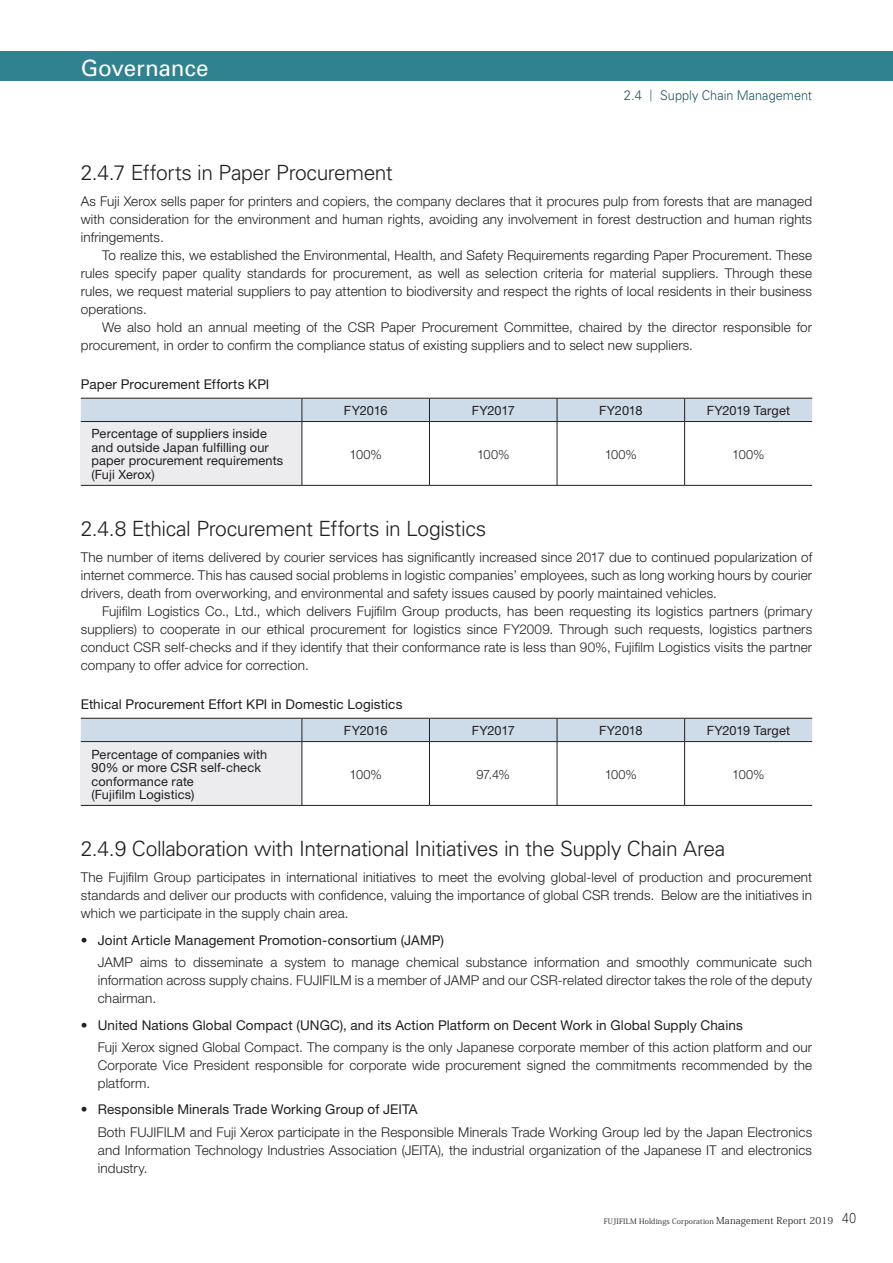
<style>
.page{position:relative;width:893px;height:1263px;background:#fff}
.page>*{position:absolute;margin:0;border:0;box-sizing:border-box;transform-origin:0 0}
.t1{font:22.5px "Univers";letter-spacing:-.005em;color:#fff}
.t2{font:300 21px "Univers";letter-spacing:-.02em;color:#231f20}
.t3{font:300 13.5px/18px "Helvetica Neue LT Std";letter-spacing:.01em;color:#231f20}
.t4{font:13.5px "Helvetica Neue LT Std";letter-spacing:.01em;color:#231f20}
.t5{font:300 13.35px "Univers";letter-spacing:.005em;color:#1d5761;scale:.95 1}
.t6{font:12.75px/13.5px "Helvetica Neue LT Std";letter-spacing:.01em;color:#231f20}
.t7{font:300 12.75px "Helvetica Neue LT Std";letter-spacing:-.025em;color:#231f20}
.t8{font:7.5px "Koz Min Pro";letter-spacing:.02em;color:#231f20}
.s1{font-size:13.65px}
.s2{font-family:"UD Shin Go Pro";font-size:11.7px}
.s3{font-weight:400}
.s4{font-size:9.6px}
.s5{font-family:"UD Shin Go Pro";font-weight:300;font-size:12.75px}
</style>
<div class="page">
<div style="left:0;top:51px;width:893px;height:30px;background:#318290"></div>
<hr style="left:302px;top:485px;width:127px;height:1px;background:#231f20">
<hr style="left:429px;top:485px;width:128px;height:1px;background:#231f20">
<hr style="left:557px;top:485px;width:128px;height:1px;background:#231f20">
<hr style="left:685px;top:485px;width:127px;height:1px;background:#231f20">
<svg style="left:81px;top:398px;width:731px;height:87px"></svg>
<hr style="left:81px;top:421px;width:221px;height:1px;background:#231f20">
<hr style="left:81px;top:485px;width:221px;height:1px;background:#231f20">
<hr style="left:302px;top:422px;width:1px;height:63px;background:#231f20">
<hr style="left:302px;top:805px;width:127px;height:1px;background:#231f20">
<hr style="left:429px;top:805px;width:128px;height:1px;background:#231f20">
<hr style="left:557px;top:805px;width:128px;height:1px;background:#231f20">
<hr style="left:685px;top:805px;width:127px;height:1px;background:#231f20">
<hr style="left:81px;top:805px;width:221px;height:1px;background:#231f20">
<svg style="left:81px;top:718px;width:731px;height:87px"></svg>
<h1 class="t1" style="left:81px;top:55px;width:130px">Governance</h1>
<p class="t5" style="left:624px;top:87px;width:200px"><span class="s1">2</span>.<span class="s1">4</span> <span class="s2">｜</span> Supply Chain Management</p>
<h2 class="t2" style="left:81px;top:160px;width:314px">2.4.7 Efforts in Paper Procurement</h2>
<p class="t3" style="left:81px;top:192px;width:733px;text-align:justify">As Fuji Xerox sells paper for printers and copiers, the company declares that it procures pulp from forests that are managed with consideration for the environment and human rights, avoiding any involvement in forest destruction and human rights infringements.</p>
<p class="t3" style="left:81px;top:246px;width:733px;text-align:justify;text-indent:21px">To realize this, we established the Environmental, Health, and Safety Requirements regarding Paper Procurement. These rules specify paper quality standards for procurement, as well as selection criteria for material suppliers. Through these rules, we request material suppliers to pay attention to biodiversity and respect the rights of local residents in their business operations.</p>
<p class="t3" style="left:81px;top:318px;width:733px;text-indent:21px">We also hold an annual meeting of the CSR Paper Procurement Committee, chaired by the director responsible for procurement, in order to confirm the compliance status of existing suppliers and to select new suppliers.</p>
<p class="t4" style="left:81px;top:377px;width:190px">Paper Procurement Efforts KPI</p>
<p class="t6" style="left:344px;top:404px;width:45px">FY2016</p>
<p class="t6" style="left:472px;top:404px;width:45px">FY2017</p>
<p class="t6" style="left:599px;top:404px;width:45px">FY2018</p>
<p class="t6" style="left:707px;top:404px;width:85px">FY2019 Target</p>
<p class="t6" style="left:91px;top:427px;width:193px">Percentage of suppliers inside and outside Japan fulfilling our paper procurement requirements (Fuji Xerox)</p>
<p class="t7" style="left:350px;top:446px;width:34px">100%</p>
<p class="t7" style="left:477px;top:446px;width:34px">100%</p>
<p class="t7" style="left:605px;top:446px;width:34px">100%</p>
<p class="t7" style="left:732px;top:446px;width:34px">100%</p>
<h2 class="t2" style="left:81px;top:516px;width:407px">2.4.8 Ethical Procurement Efforts in Logistics</h2>
<p class="t3" style="left:81px;top:548px;width:733px;text-align:justify">The number of items delivered by courier services has significantly increased since 2017 due to continued popularization of internet commerce. This has caused social problems in logistic companies’ employees, such as long working hours by courier drivers, death from overworking, and environmental and safety issues caused by poorly maintained vehicles.</p>
<p class="t3" style="left:81px;top:602px;width:733px;text-align:justify;text-indent:21px">Fujifilm Logistics Co., Ltd., which delivers Fujifilm Group products, has been requesting its logistics partners (primary suppliers) to cooperate in our ethical procurement for logistics since FY2009. Through such requests, logistics partners conduct CSR self-checks and if they identify that their conformance rate is less than 90%, Fujifilm Logistics visits the partner company to offer advice for correction.</p>
<p class="t4" style="left:81px;top:697px;width:323px">Ethical Procurement Effort KPI in Domestic Logistics</p>
<p class="t6" style="left:344px;top:724px;width:45px">FY2016</p>
<p class="t6" style="left:472px;top:724px;width:45px">FY2017</p>
<p class="t6" style="left:599px;top:724px;width:45px">FY2018</p>
<p class="t6" style="left:707px;top:724px;width:85px">FY2019 Target</p>
<p class="t6" style="left:91px;top:747px;width:177px">Percentage of companies with<br>90% or more CSR self-check conformance rate<br>(Fujifilm Logistics)</p>
<p class="t7" style="left:350px;top:766px;width:34px">100%</p>
<p class="t7" style="left:476px;top:766px;width:35px">97.4%</p>
<p class="t7" style="left:605px;top:766px;width:34px">100%</p>
<p class="t7" style="left:732px;top:766px;width:34px">100%</p>
<h2 class="t2" style="left:81px;top:836px;width:646px">2.4.9 Collaboration with International Initiatives in the Supply Chain Area</h2>
<p class="t3" style="left:81px;top:868px;width:733px;text-align:justify">The Fujifilm Group participates in international initiatives to meet the evolving global-level of production and procurement standards and deliver our products with confidence, valuing the importance of global CSR trends.　Below are the initiatives in which we participate in the supply chain area.</p>
<p class="t3" style="left:98px;top:928px;width:716px;line-height:22.2px;text-indent:-17px">• <span class="s3">Joint Article Management Promotion-consortium (JAMP)<br></span>JAMP aims to disseminate a system to manage chemical substance information and smoothly communicate such</p>
<p class="t3" style="left:98px;top:971px;width:716px">information across supply chains. FUJIFILM is a member of JAMP and our CSR-related director takes the role of the deputy chairman.</p>
<p class="t3" style="left:98px;top:1013px;width:716px;line-height:22.2px;text-indent:-17px">• <span class="s3">United Nations Global Compact (UNGC), and its Action Platform on Decent Work in Global Supply Chains<br></span>Fuji Xerox signed Global Compact. The company is the only Japanese corporate member of this action platform and our</p>
<p class="t3" style="left:98px;top:1056px;width:716px">Corporate Vice President responsible for corporate wide procurement signed the commitments recommended by the platform.</p>
<p class="t3" style="left:98px;top:1098px;width:716px;line-height:22.2px;text-indent:-17px">• <span class="s3">Responsible Minerals Trade Working Group of JEITA<br></span>Both FUJIFILM and Fuji Xerox participate in the Responsible Minerals Trade Working Group led by the Japan Electronics</p>
<p class="t3" style="left:98px;top:1140px;width:716px">and Information Technology Industries Association (JEITA), the industrial organization of the Japanese IT and electronics industry.</p>
<p class="t8" style="left:604px;top:1215px;width:254px">FUJIFILM Holdings Corporation <span class="s4">Management Report 2019</span> <span class="s5">40</span></p>
</div>
